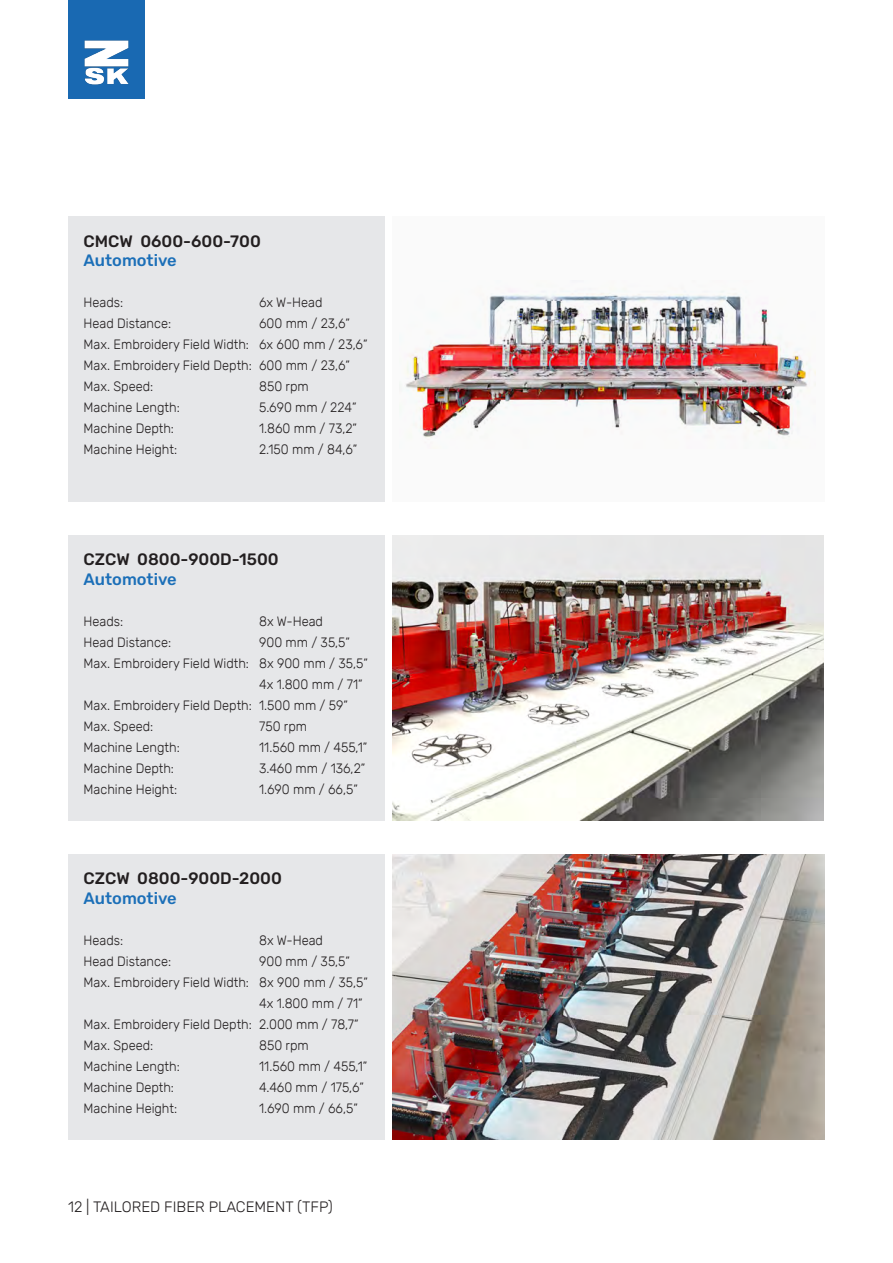
<style>
.page{position:relative;width:893px;height:1263px;background:#fff}
.page>*{position:absolute;margin:0;border:0;box-sizing:border-box;transform-origin:0 0}
.t1{font:500 16.5px "Rubik";color:#231f20}
.t2{font:500 16.5px "Rubik";color:#1b6fb8}
.t3{font:300 15px "Rubik";color:#231f20}
.t4{font:300 13.5px/21px "Rubik";color:#231f20;scale:.95 1}
</style>
<div class="page">
<img style="left:393px;top:535px;width:430px;height:286px">
<div style="left:68px;top:854px;width:317px;height:286px;background:#e6e7e9"></div>
<div style="left:68px;top:535px;width:317px;height:286px;background:#e6e7e9"></div>
<img style="left:393px;top:854px;width:432px;height:286px">
<div style="left:68px;top:217px;width:317px;height:285px;background:#e6e7e9"></div>
<img style="left:399px;top:288px;width:416px;height:161px">
<div style="left:68px;top:0;width:77px;height:99px;background:#1969b2"></div>
<img style="left:84px;top:40px;width:45px;height:45px">
<p class="t1" style="left:84px;top:231px;width:179px">CMCW 0600-600-700</p>
<p class="t2" style="left:84px;top:251px;width:95px">Automotive</p>
<p class="t4" style="left:84px;top:292px;width:43px">Heads:</p>
<p class="t4" style="left:259px;top:292px;width:68px">6x W-Head</p>
<p class="t4" style="left:84px;top:313px;width:94px">Head Distance:</p>
<p class="t4" style="left:259px;top:313px;width:97px">600 mm / 23,6”</p>
<p class="t4" style="left:84px;top:334px;width:300px">Max. Embroidery Field Width: 6x 600 mm / 23,6”</p>
<p class="t4" style="left:84px;top:355px;width:282px">Max. Embroidery Field Depth: 600 mm / 23,6”</p>
<p class="t4" style="left:84px;top:376px;width:75px">Max. Speed:</p>
<p class="t4" style="left:259px;top:376px;width:54px">850 rpm</p>
<p class="t4" style="left:84px;top:397px;width:103px">Machine Length:</p>
<p class="t4" style="left:259px;top:397px;width:104px">5.690 mm / 224”</p>
<p class="t4" style="left:84px;top:418px;width:97px">Machine Depth:</p>
<p class="t4" style="left:259px;top:418px;width:105px">1.860 mm / 73,2”</p>
<p class="t4" style="left:84px;top:439px;width:100px">Machine Height:</p>
<p class="t4" style="left:259px;top:439px;width:105px">2.150 mm / 84,6”</p>
<p class="t1" style="left:84px;top:550px;width:197px">CZCW 0800-900D-1500</p>
<p class="t2" style="left:84px;top:570px;width:95px">Automotive</p>
<p class="t4" style="left:84px;top:611px;width:43px">Heads:</p>
<p class="t4" style="left:259px;top:611px;width:69px">8x W-Head</p>
<p class="t4" style="left:84px;top:632px;width:94px">Head Distance:</p>
<p class="t4" style="left:259px;top:632px;width:97px">900 mm / 35,5”</p>
<p class="t4" style="left:259px;top:653px;width:116px;text-indent:-175px">Max. Embroidery Field Width: 8x 900 mm / 35,5”<br>4x 1.800 mm / 71”</p>
<p class="t4" style="left:84px;top:695px;width:280px">Max. Embroidery Field Depth: 1.500 mm / 59”</p>
<p class="t4" style="left:84px;top:716px;width:75px">Max. Speed:</p>
<p class="t4" style="left:259px;top:716px;width:52px">750 rpm</p>
<p class="t4" style="left:84px;top:737px;width:103px">Machine Length:</p>
<p class="t4" style="left:259px;top:737px;width:115px">11.560 mm / 455,1”</p>
<p class="t4" style="left:84px;top:758px;width:97px">Machine Depth:</p>
<p class="t4" style="left:259px;top:758px;width:113px">3.460 mm / 136,2”</p>
<p class="t4" style="left:84px;top:779px;width:100px">Machine Height:</p>
<p class="t4" style="left:259px;top:779px;width:105px">1.690 mm / 66,5”</p>
<p class="t1" style="left:84px;top:869px;width:200px">CZCW 0800-900D-2000</p>
<p class="t2" style="left:84px;top:889px;width:95px">Automotive</p>
<p class="t4" style="left:84px;top:930px;width:43px">Heads:</p>
<p class="t4" style="left:259px;top:930px;width:69px">8x W-Head</p>
<p class="t4" style="left:84px;top:951px;width:94px">Head Distance:</p>
<p class="t4" style="left:259px;top:951px;width:97px">900 mm / 35,5”</p>
<p class="t4" style="left:259px;top:972px;width:116px;text-indent:-175px">Max. Embroidery Field Width: 8x 900 mm / 35,5”<br>4x 1.800 mm / 71”</p>
<p class="t4" style="left:84px;top:1014px;width:291px">Max. Embroidery Field Depth: 2.000 mm / 78,7”</p>
<p class="t4" style="left:84px;top:1035px;width:75px">Max. Speed:</p>
<p class="t4" style="left:259px;top:1035px;width:54px">850 rpm</p>
<p class="t4" style="left:84px;top:1056px;width:103px">Machine Length:</p>
<p class="t4" style="left:259px;top:1056px;width:115px">11.560 mm / 455,1”</p>
<p class="t4" style="left:84px;top:1077px;width:97px">Machine Depth:</p>
<p class="t4" style="left:259px;top:1077px;width:112px">4.460 mm / 175,6”</p>
<p class="t4" style="left:84px;top:1098px;width:100px">Machine Height:</p>
<p class="t4" style="left:259px;top:1098px;width:105px">1.690 mm / 66,5”</p>
<p class="t3" style="left:68px;top:1198px;width:266px">12 | TAILORED FIBER PLACEMENT (TFP)</p>
</div>
